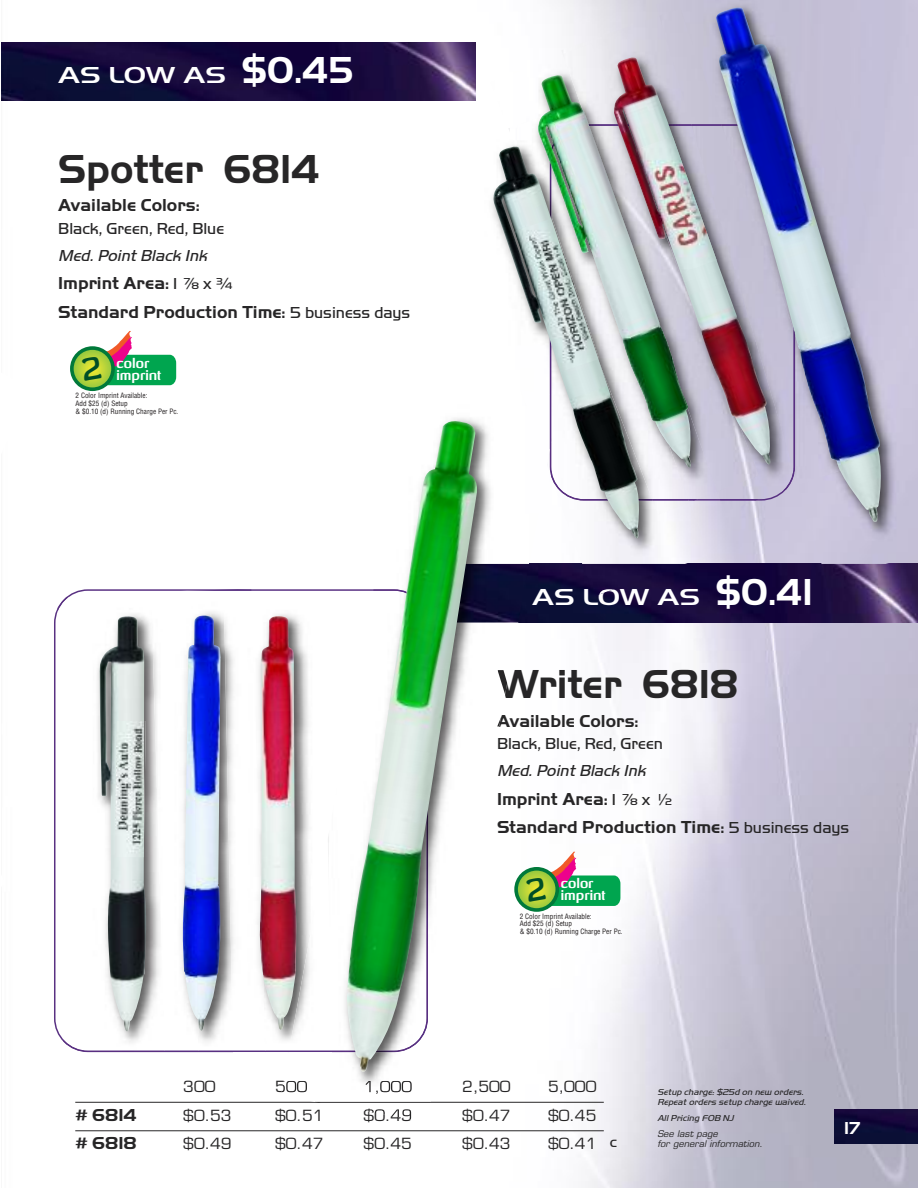
<style>
.page{position:relative;width:918px;height:1188px;background:#fff}
.page>*{position:absolute;margin:0;border:0;box-sizing:border-box;transform-origin:0 0}
.t1{font:700 42px "Handel Got D";color:#272627;scale:.96 1}
.t2{font:500 24px "Handel Got D";letter-spacing:-.01em;color:#fff;scale:1.3 1}
.t3{font:700 18px/28.5px "Handel Got D";color:#272627}
.t4{font:700 18px "Handel Got D";color:#272627;scale:1.04 1}
.t5{font:700 18px "Handel Got D";color:#fff}
.t6{font:300 16.5px "Handel Got D";color:#272627}
.t7{font:italic 300 16.5px "Handel Got D";color:#272627}
.t8{font:15px "Eurostile";color:#272627;scale:1.04 1}
.t9{font:300 15px "Handel Got D";color:#272627;scale:1.04 1}
.t10{font:700 13.2px/12px "Ohitashi Rg";color:#fff}
.t11{font:italic 300 9px/10.5px "Handel Got D";color:#272627;scale:1.04 1}
.t12{font:italic 9px "Eurostile";letter-spacing:.005em;color:#272627;scale:1.04 1}
.t13{font:condensed 7.2px/7.8px "Helvetica";color:#231f20}
.s1{font-weight:700;font-size:39px}
.s2{font-weight:300;font-size:16.5px}
</style>
<div class="page">
<img style="left:75px;top:0;width:843px;height:1188px">
<img style="left:834px;top:1109px;width:84px;height:35px">
<img style="left:1px;top:42px;width:475px;height:59px">
<img style="left:529px;top:564px;width:389px;height:58px">
<hr style="left:75px;top:1102px;width:529px;height:1px;background:#272627">
<hr style="left:75px;top:1130px;width:529px;height:1px;background:#272627">
<img style="left:491px;top:54px;width:70px;height:74px">
<img style="left:547px;top:499px;width:109px;height:65px">
<img style="left:437px;top:128px;width:71px;height:242px">
<img style="left:582px;top:564px;width:103px;height:32px">
<img style="left:597px;top:589px;width:17px;height:7px">
<img style="left:652px;top:499px;width:4px;height:15px">
<img style="left:508px;top:116px;width:30px;height:28px">
<img style="left:538px;top:113px;width:44px;height:31px">
<img style="left:490px;top:144px;width:152px;height:395px">
<img style="left:656px;top:0;width:262px;height:564px">
<img style="left:822px;top:564px;width:64px;height:17px">
<img style="left:716px;top:4px;width:168px;height:520px">
<img style="left:795px;top:485px;width:3px;height:5px">
<img style="left:720px;top:501px;width:35px;height:11px">
<img style="left:623px;top:469px;width:170px;height:30px">
<img style="left:561px;top:16px;width:98px;height:108px">
<img style="left:783px;top:469px;width:12px;height:22px">
<img style="left:720px;top:499px;width:39px;height:2px">
<img style="left:589px;top:408px;width:170px;height:84px">
<img style="left:563px;top:43px;width:60px;height:81px">
<img style="left:582px;top:108px;width:31px;height:300px">
<img style="left:692px;top:126px;width:102px;height:343px">
<img style="left:795px;top:471px;width:45px;height:14px">
<img style="left:659px;top:8px;width:62px;height:47px">
<img style="left:793px;top:329px;width:2px;height:144px">
<img style="left:795px;top:332px;width:48px;height:139px">
<img style="left:613px;top:55px;width:158px;height:410px">
<img style="left:551px;top:218px;width:48px;height:141px">
<img style="left:515px;top:219px;width:83px;height:153px">
<img style="left:636px;top:136px;width:81px;height:137px">
<img style="left:373px;top:370px;width:174px;height:240px">
<img style="left:319px;top:1103px;width:112px;height:19px">
<img style="left:281px;top:622px;width:237px;height:480px">
<img style="left:480px;top:564px;width:49px;height:58px">
<img style="left:498px;top:670px;width:10px;height:25px">
<svg style="left:497px;top:716px;width:4px;height:11px"></svg>
<img style="left:332px;top:589px;width:12px;height:463px">
<img style="left:281px;top:1081px;width:131px;height:13px">
<img style="left:315px;top:1102px;width:116px;height:1px">
<img style="left:364px;top:1108px;width:35px;height:12px">
<img style="left:551px;top:395px;width:9px;height:47px">
<img style="left:520px;top:389px;width:30px;height:76px">
<img style="left:550px;top:395px;width:1px;height:55px">
<img style="left:344px;top:418px;width:136px;height:655px">
<img style="left:198px;top:1052px;width:91px;height:8px">
<img style="left:252px;top:599px;width:76px;height:452px">
<svg style="left:265px;top:1051px;width:23px;height:1px"></svg>
<img style="left:288px;top:839px;width:44px;height:220px">
<img style="left:289px;top:1051px;width:43px;height:1px">
<img style="left:265px;top:615px;width:32px;height:415px">
<img style="left:151px;top:591px;width:101px;height:460px">
<img style="left:187px;top:589px;width:65px;height:2px">
<img style="left:198px;top:1051px;width:35px;height:1px">
<img style="left:233px;top:1051px;width:32px;height:7px">
<img style="left:224px;top:600px;width:41px;height:451px">
<img style="left:260px;top:899px;width:3px;height:76px">
<img style="left:198px;top:615px;width:23px;height:416px">
<img style="left:75px;top:1051px;width:123px;height:14px">
<img style="left:58px;top:596px;width:93px;height:445px">
<img style="left:63px;top:1039px;width:102px;height:13px">
<img style="left:58px;top:597px;width:11px;height:14px">
<img style="left:151px;top:596px;width:47px;height:455px">
<img style="left:183px;top:645px;width:15px;height:374px">
<img style="left:98px;top:616px;width:48px;height:416px">
<img style="left:144px;top:721px;width:2px;height:129px">
<img style="left:115px;top:721px;width:29px;height:136px">
<svg style="left:70px;top:328px;width:131px;height:88px"></svg>
<svg style="left:498px;top:849px;width:148px;height:88px"></svg>
<h2 class="t2" style="left:58px;top:61px;width:228px">AS LOW AS <span class="s1">$0.45</span></h2>
<h1 class="t1" style="left:58px;top:144px;width:274px">Spotter 6814</h1>
<p class="t3" style="left:58px;top:191px;width:143px">Available Colors:</p>
<p class="t6" style="left:58px;top:218px;width:167px">Black, Green, Red, Blue</p>
<p class="t7" style="left:58px;top:245px;width:153px">Med. Point Black Ink</p>
<p class="t3" style="left:58px;top:269px;width:353px">Imprint Area: <span class="s2">1 ⅞ x ¾<br></span>Standard Production Time: <span class="s2">5 business days</span></p>
<p class="t10" style="left:117px;top:358px;width:46px">color imprint</p>
<p class="t13" style="left:76px;top:392px;width:104px">2 Color Imprint Available:<br>Add $25 (d) Setup<br>&amp; $0.10 (d) Running Charge Per Pc.</p>
<h2 class="t2" style="left:532px;top:583px;width:217px">AS LOW AS <span class="s1">$0.41</span></h2>
<h1 class="t1" style="left:497px;top:659px;width:253px">Writer 6818</h1>
<p class="t3" style="left:497px;top:706px;width:143px">Available Colors:</p>
<p class="t6" style="left:497px;top:734px;width:167px">Black, Blue, Red, Green</p>
<p class="t7" style="left:497px;top:761px;width:153px">Med. Point Black Ink</p>
<p class="t3" style="left:497px;top:784px;width:353px">Imprint Area: <span class="s2">1 ⅞ x ½<br></span>Standard Production Time: <span class="s2">5 business days</span></p>
<p class="t10" style="left:561px;top:879px;width:46px">color imprint</p>
<p class="t13" style="left:520px;top:913px;width:104px">2 Color Imprint Available:<br>Add $25 (d) Setup<br>&amp; $0.10 (d) Running Charge Per Pc.</p>
<p class="t8" style="left:183px;top:1081px;width:33px">300</p>
<p class="t8" style="left:462px;top:1081px;width:48px">2,500</p>
<p class="t8" style="left:548px;top:1081px;width:48px">5,000</p>
<p class="t4" style="left:75px;top:1104px;width:61px"># 6814</p>
<p class="t8" style="left:183px;top:1109px;width:48px">$0.53</p>
<p class="t8" style="left:275px;top:1109px;width:48px">$0.51</p>
<p class="t8" style="left:364px;top:1109px;width:48px">$0.49</p>
<p class="t8" style="left:462px;top:1109px;width:48px">$0.47</p>
<p class="t8" style="left:548px;top:1109px;width:48px">$0.45</p>
<p class="t4" style="left:75px;top:1132px;width:61px"># 6818</p>
<p class="t8" style="left:183px;top:1138px;width:48px">$0.49</p>
<p class="t8" style="left:275px;top:1138px;width:48px">$0.47</p>
<p class="t8" style="left:364px;top:1138px;width:48px">$0.45</p>
<p class="t8" style="left:462px;top:1138px;width:48px">$0.43</p>
<p class="t8" style="left:548px;top:1138px;width:48px">$0.41</p>
<p class="t11" style="left:657px;top:1086px;width:145px">Setup charge: $25d on new orders.<br>Repeat orders setup charge waived.</p>
<p class="t11" style="left:657px;top:1113px;width:75px">All Pricing FOB NJ</p>
<p class="t12" style="left:657px;top:1130px;width:60px">See last page</p>
<p class="t9" style="left:610px;top:1134px;width:9px">c</p>
<p class="t12" style="left:657px;top:1141px;width:103px">for general information.</p>
<p class="t5" style="left:844px;top:1118px;width:18px">17</p>
</div>
